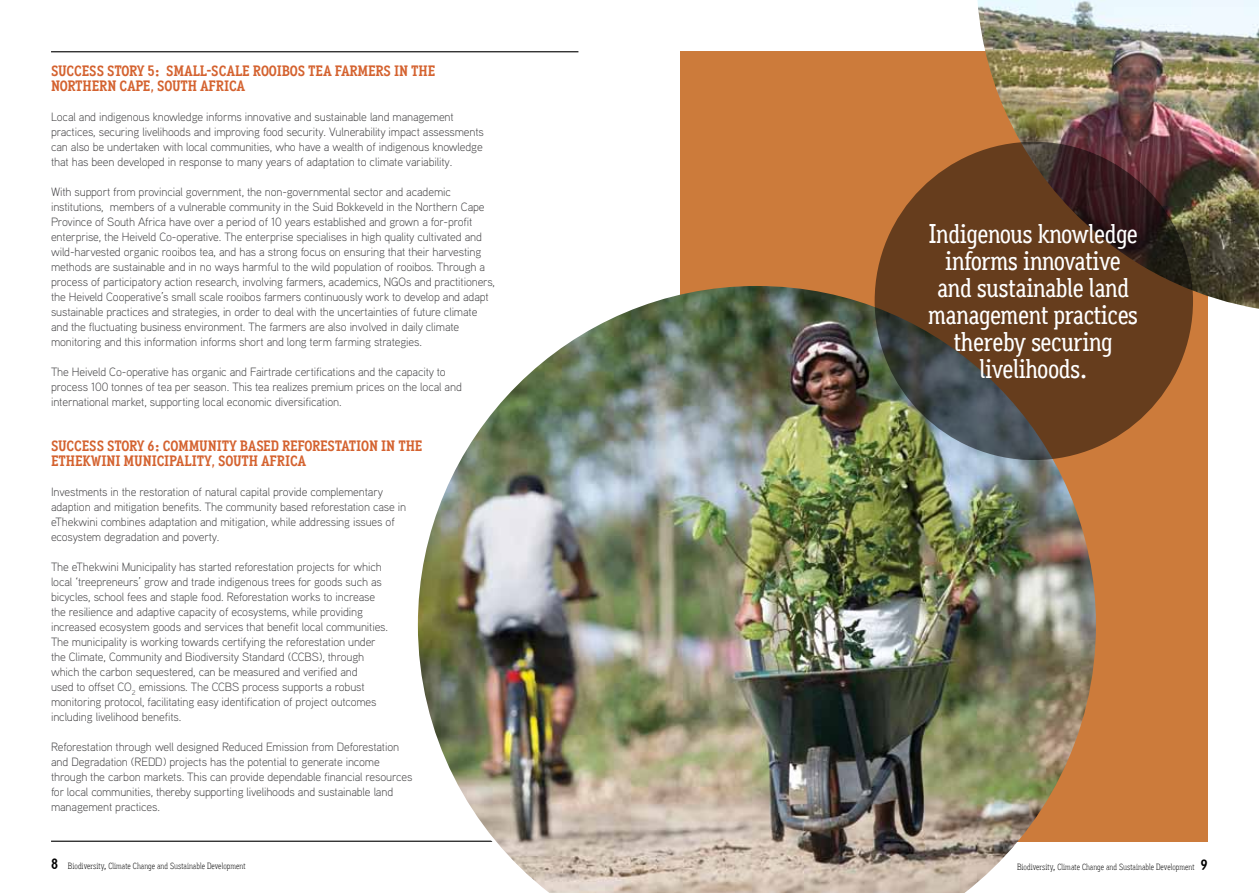
<style>
.page{position:relative;width:1259px;height:893px;background:#fff}
.page>*{position:absolute;margin:0;border:0;box-sizing:border-box;transform-origin:0 0}
.t1{font:500 27px/27px "Aaux Office";letter-spacing:-.02em;color:#fff;text-align:center}
.t2{font:700 15px/15px "Aaux Office";letter-spacing:-.01em;color:#d4622f}
.t3{font:300 12px/15px "Aaux Pro";letter-spacing:-.01em;color:#414042}
.t4{font:300 9px "Aaux Office";color:#000}
.s1{font-weight:700;font-size:15px}
</style>
<div class="page">
<hr style="left:51px;top:51px;width:527px;height:1px;background:#000">
<hr style="left:51px;top:841px;width:527px;height:1px;background:#000">
<div style="left:680px;top:51px;width:528px;height:791px;background:#cc7b3b"></div>
<img style="left:977px;top:0;width:282px;height:309px">
<img style="left:418px;top:286px;width:678px;height:607px">
<svg style="left:874px;top:142px;width:319px;height:318px;background:#593b24"></svg>
<p class="t2" style="left:51px;top:64px;width:386px">SUCCESS STORY 5: SMALL-SCALE ROOIBOS TEA FARMERS IN THE<br>NORTHERN CAPE, SOUTH AFRICA</p>
<p class="t3" style="left:51px;top:109px;width:434px">Local and indigenous knowledge informs innovative and sustainable land management practices, securing livelihoods and improving food security. Vulnerability impact assessments can also be undertaken with local communities, who have a wealth of indigenous knowledge that has been developed in response to many years of adaptation to climate variability.</p>
<p class="t3" style="left:51px;top:184px;width:445px">With support from provincial government, the non-governmental sector and academic institutions, members of a vulnerable community in the Suid Bokkeveld in the Northern Cape Province of South Africa have over a period of 10 years established and grown a for-profit enterprise, the Heiveld Co-operative. The enterprise specialises in high quality cultivated and wild-harvested organic rooibos tea, and has a strong focus on ensuring that their harvesting methods are sustainable and in no ways harmful to the wild population of rooibos. Through a process of participatory action research, involving farmers, academics, NGOs and practitioners, the Heiveld Cooperative’s small scale rooibos farmers continuously work to develop and adapt sustainable practices and strategies, in order to deal with the uncertainties of future climate and the fluctuating business environment. The farmers are also involved in daily climate monitoring and this information informs short and long term farming strategies.</p>
<p class="t3" style="left:51px;top:364px;width:412px">The Heiveld Co-operative has organic and Fairtrade certifications and the capacity to process 100 tonnes of tea per season. This tea realizes premium prices on the local and international market, supporting local economic diversification.</p>
<p class="t2" style="left:51px;top:439px;width:373px">SUCCESS STORY 6: COMMUNITY BASED REFORESTATION IN THE<br>ETHEKWINI MUNICIPALITY, SOUTH AFRICA</p>
<p class="t3" style="left:51px;top:484px;width:357px">Investments in the restoration of natural capital provide complementary adaption and mitigation benefits. The community based reforestation case in eThekwini combines adaptation and mitigation, while addressing issues of ecosystem degradation and poverty.</p>
<p class="t3" style="left:51px;top:559px;width:339px">The eThekwini Municipality has started reforestation projects for which local ‘treepreneurs’ grow and trade indigenous trees for goods such as bicycles, school fees and staple food. Reforestation works to increase the resilience and adaptive capacity of ecosystems, while providing increased ecosystem goods and services that benefit local communities.<br>The municipality is working towards certifying the reforestation under the Climate, Community and Biodiversity Standard (CCBS), through which the carbon sequestered, can be measured and verified and<br>used to offset CO<sub>2</sub> emissions. The CCBS process supports a robust monitoring protocol, facilitating easy identification of project outcomes including livelihood benefits.</p>
<p class="t3" style="left:51px;top:739px;width:363px">Reforestation through well designed Reduced Emission from Deforestation and Degradation (REDD) projects has the potential to generate income through the carbon markets. This can provide dependable financial resources for local communities, thereby supporting livelihoods and sustainable land management practices.</p>
<h1 class="t1" style="left:928px;top:220px;width:212px">Indigenous knowledge informs innovative and sustainable land management practices thereby securing livelihoods.</h1>
<p class="t4" style="left:51px;top:861px;width:196px"><span class="s1">8</span> Biodiversity, Climate Change and Sustainable Development</p>
<p class="t4" style="left:1017px;top:862px;width:192px">Biodiversity, Climate Change and Sustainable Development <span class="s1">9</span></p>
</div>
